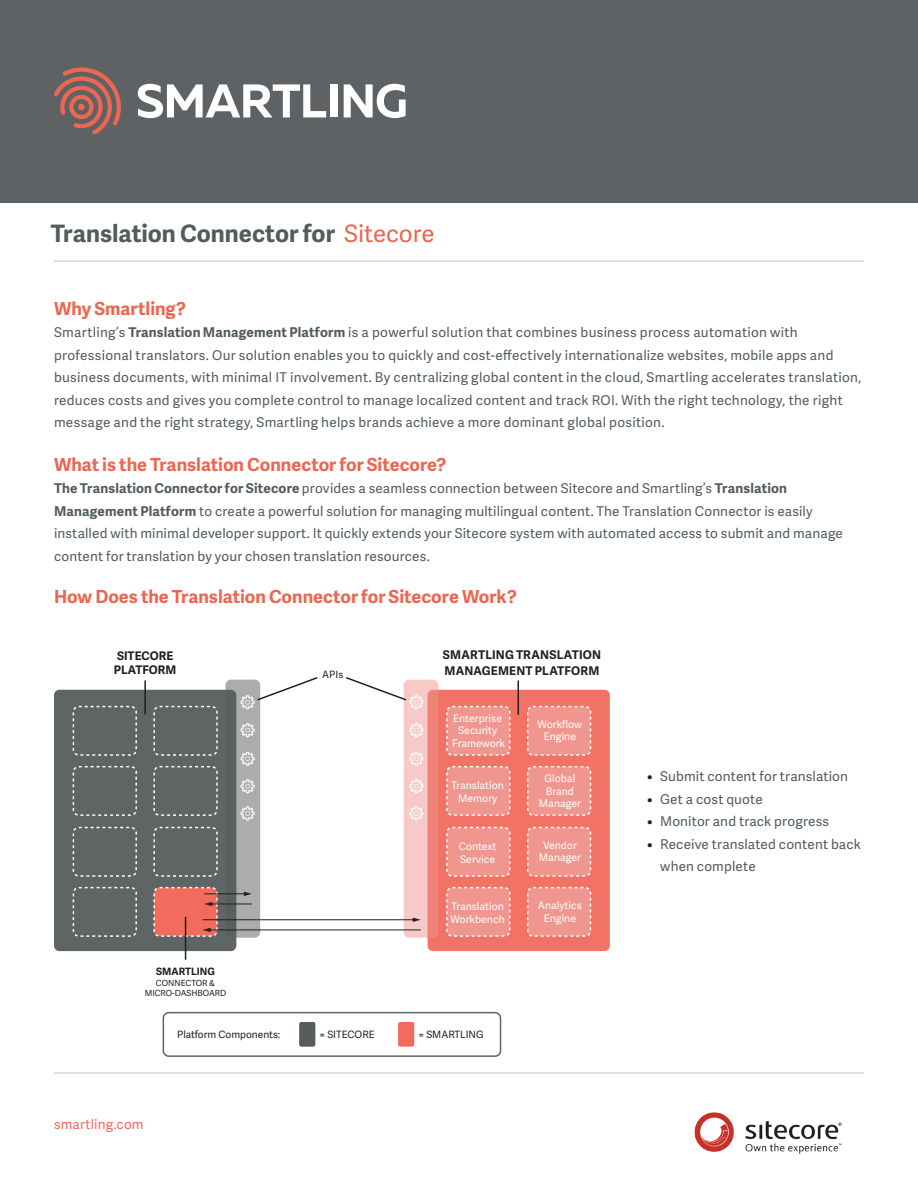
<style>
.page{position:relative;width:918px;height:1188px;background:#fff}
.page>*{position:absolute;margin:0;border:0;box-sizing:border-box;transform-origin:0 0}
.t1{font:700 24px "Adelle Sans";color:#525c5c}
.t2{font:700 18px "Adelle Sans";color:#ec6750}
.t3{font:13.5px/22.5px "Adelle Sans";letter-spacing:.015em;color:#525c5c}
.t4{font:13.5px "Adelle Sans";letter-spacing:.01em;color:#f26b5c}
.t5{font:700 12px/16.5px "Adelle Sans";letter-spacing:.015em;color:#231f20}
.t6{font:700 11.85px/14.2px "Adelle Sans";color:#231f20}
.t7{font:10.5px/12.6px "Adelle Sans";color:#fff;text-align:center}
.t8{font:10.2px "Adelle Sans";color:#231f20}
.t9{font:700 10.2px "Adelle Sans";color:#231f20}
.t10{font:8.4px/10.2px "Adelle Sans";color:#231f20;text-align:center}
.s1{font-weight:400;color:#ec6750}
.s2{font-weight:700}
.s3{font-weight:700;color:#231f20}
</style>
<div class="page">
<div style="left:0;top:0;width:918px;height:202px;background:#5e6264"></div>
<div style="left:54px;top:690px;width:182px;height:261px;background:#5f6464;border-radius:5px"></div>
<div style="left:73px;top:827px;width:64px;height:50px;border:2px dashed #fff;border-radius:5px"></div>
<div style="left:73px;top:766px;width:64px;height:50px;border:2px dashed #fff;border-radius:5px"></div>
<div style="left:73px;top:706px;width:64px;height:50px;border:2px dashed #fff;border-radius:5px"></div>
<div style="left:153px;top:706px;width:65px;height:50px;border:2px dashed #fff;border-radius:5px"></div>
<div style="left:153px;top:766px;width:65px;height:50px;border:2px dashed #fff;border-radius:5px"></div>
<div style="left:153px;top:827px;width:65px;height:50px;border:2px dashed #fff;border-radius:5px"></div>
<div style="left:73px;top:887px;width:64px;height:50px;border:2px dashed #fff;border-radius:5px"></div>
<div style="left:154px;top:888px;width:63px;height:48px;background:#f26b5d;border-radius:5px"></div>
<div style="left:153px;top:887px;width:65px;height:50px;border:2px dashed #fff;border-radius:5px"></div>
<svg style="left:225px;top:680px;width:35px;height:258px;fill:#abadad"></svg>
<svg style="left:241px;top:806px;width:14px;height:14px"></svg>
<svg style="left:241px;top:779px;width:14px;height:14px"></svg>
<svg style="left:241px;top:752px;width:14px;height:14px"></svg>
<svg style="left:241px;top:723px;width:14px;height:14px"></svg>
<div style="left:428px;top:690px;width:182px;height:261px;background:#f27265;border-radius:5px"></div>
<div style="left:447px;top:828px;width:63px;height:48px;background:#ef968f;border-radius:5px"></div>
<div style="left:446px;top:827px;width:64px;height:50px;border:2px dashed #fff;border-radius:5px"></div>
<div style="left:447px;top:767px;width:63px;height:48px;background:#ef968f;border-radius:5px"></div>
<div style="left:446px;top:766px;width:64px;height:50px;border:2px dashed #fff;border-radius:5px"></div>
<svg style="left:404px;top:680px;width:34px;height:258px;background:#f4b0ab"></svg>
<svg style="left:409px;top:806px;width:14px;height:14px"></svg>
<svg style="left:409px;top:779px;width:14px;height:14px"></svg>
<svg style="left:409px;top:752px;width:14px;height:14px"></svg>
<svg style="left:409px;top:723px;width:14px;height:14px"></svg>
<div style="left:447px;top:707px;width:63px;height:48px;background:#ef968f;border-radius:5px"></div>
<div style="left:446px;top:706px;width:64px;height:50px;border:2px dashed #fff;border-radius:5px"></div>
<div style="left:528px;top:707px;width:62px;height:48px;background:#ef968f;border-radius:5px"></div>
<div style="left:527px;top:706px;width:64px;height:50px;border:2px dashed #fff;border-radius:5px"></div>
<div style="left:528px;top:767px;width:62px;height:48px;background:#ef968f;border-radius:5px"></div>
<div style="left:527px;top:766px;width:64px;height:50px;border:2px dashed #fff;border-radius:5px"></div>
<div style="left:528px;top:828px;width:62px;height:48px;background:#ef968f;border-radius:5px"></div>
<div style="left:527px;top:827px;width:64px;height:50px;border:2px dashed #fff;border-radius:5px"></div>
<div style="left:447px;top:888px;width:63px;height:48px;background:#ef968f;border-radius:5px"></div>
<div style="left:446px;top:887px;width:64px;height:50px;border:2px dashed #fff;border-radius:5px"></div>
<div style="left:528px;top:888px;width:62px;height:48px;background:#ef968f;border-radius:5px"></div>
<div style="left:527px;top:887px;width:64px;height:50px;border:2px dashed #fff;border-radius:5px"></div>
<hr style="left:204px;top:893px;width:41px;height:1px;background:#231f20">
<svg style="left:244px;top:892px;width:8px;height:4px"></svg>
<hr style="left:211px;top:904px;width:41px;height:1px;background:#231f20">
<svg style="left:204px;top:902px;width:8px;height:4px"></svg>
<hr style="left:209px;top:930px;width:212px;height:1px;background:#231f20">
<svg style="left:203px;top:928px;width:8px;height:4px"></svg>
<hr style="left:203px;top:919px;width:211px;height:1px;background:#231f20">
<svg style="left:413px;top:918px;width:8px;height:4px"></svg>
<hr style="left:144px;top:680px;width:2px;height:35px;background:#231f20">
<hr style="left:518px;top:680px;width:1px;height:35px;background:#231f20">
<hr style="left:185px;top:917px;width:1px;height:43px;background:#231f20">
<svg style="left:241px;top:677px;width:77px;height:32px"></svg>
<svg style="left:346px;top:677px;width:77px;height:32px"></svg>
<div style="left:299px;top:1022px;width:16px;height:25px;background:#575c5c;border-radius:2px"></div>
<div style="left:398px;top:1022px;width:16px;height:25px;background:#f26b5d;border-radius:2px"></div>
<div style="left:163px;top:1012px;width:338px;height:45px;border:2px solid #575c5c;border-radius:5px"></div>
<hr style="left:54px;top:1072px;width:810px;height:2px;background:#d6d9d9">
<hr style="left:54px;top:260px;width:810px;height:2px;background:#d6d9d9">
<img style="left:694px;top:1112px;width:148px;height:42px">
<svg style="left:138px;top:84px;width:188px;height:34px"></svg>
<div style="left:331px;top:84px;width:7px;height:33px;background:#fff"></div>
<svg style="left:344px;top:84px;width:62px;height:34px"></svg>
<svg style="left:54px;top:68px;width:67px;height:66px"></svg>
<h1 class="t1" style="left:51px;top:216px;width:385px">Translation Connector for <span class="s1">Sitecore</span></h1>
<h2 class="t2" style="left:54px;top:295px;width:134px">Why Smartling?</h2>
<p class="t3" style="left:54px;top:321px;width:809px">Smartling’s <span class="s2">Translation Management Platform</span> is a powerful solution that combines business process automation with professional translators. Our solution enables you to quickly and cost-effectively internationalize websites, mobile apps and business documents, with minimal IT involvement. By centralizing global content in the cloud, Smartling accelerates translation, reduces costs and gives you complete control to manage localized content and track ROI. With the right technology, the right message and the right strategy, Smartling helps brands achieve a more dominant global position.</p>
<h2 class="t2" style="left:54px;top:451px;width:394px">What is the Translation Connector for Sitecore?</h2>
<p class="t3" style="left:54px;top:477px;width:790px"><span class="s2">The Translation Connector for Sitecore</span> provides a seamless connection between Sitecore and Smartling’s <span class="s2">Translation Management Platform</span> to create a powerful solution for managing multilingual content. The Translation Connector is easily installed with minimal developer support. It quickly extends your Sitecore system with automated access to submit and manage content for translation by your chosen translation resources.</p>
<h2 class="t2" style="left:54px;top:583px;width:465px">How Does the Translation Connector for Sitecore Work?</h2>
<p class="t6" style="left:114px;top:648px;width:64px">SITECORE<br>PLATFORM</p>
<p class="t8" style="left:322px;top:667px;width:23px">APIs</p>
<p class="t9" style="left:156px;top:964px;width:60px">SMARTLING</p>
<p class="t10" style="left:145px;top:977px;width:83px">CONNECTOR &amp;<br>MICRO-DASHBOARD</p>
<p class="t5" style="left:443px;top:646px;width:160px">SMARTLING TRANSLATION<br>MANAGEMENT PLATFORM</p>
<p class="t6" style="left:460px;top:648px;width:119px">SMARTLING GLOBAL<br>FLUENCY PLATFORM</p>
<p class="t7" style="left:452px;top:711px;width:54px">Enterprise<br>Security<br>Framework</p>
<p class="t7" style="left:538px;top:717px;width:46px">Workflow<br>Engine</p>
<p class="t7" style="left:451px;top:779px;width:54px">Translation<br>Memory</p>
<p class="t7" style="left:539px;top:772px;width:44px">Global<br>Brand<br>Manager</p>
<p class="t7" style="left:459px;top:840px;width:39px;text-align:left">Context<br>Service</p>
<p class="t7" style="left:539px;top:838px;width:44px">Vendor<br>Manager</p>
<p class="t7" style="left:450px;top:900px;width:56px;text-align:left">Translation<br>Workbench</p>
<p class="t7" style="left:538px;top:899px;width:46px">Analytics<br>Engine</p>
<p class="t4" style="left:54px;top:1114px;width:91px">smartling.com</p>
<p class="t8" style="left:177px;top:1027px;width:105px">Platform Components:</p>
<p class="t8" style="left:319px;top:1027px;width:57px">= SITECORE</p>
<p class="t8" style="left:418px;top:1027px;width:67px">= SMARTLING</p>
<p class="t3" style="left:647px;top:765px;width:203px"><span class="s3">•</span> Submit content for translation</p>
<p class="t3" style="left:647px;top:787px;width:118px"><span class="s3">•</span> Get a cost quote</p>
<p class="t3" style="left:647px;top:810px;width:184px"><span class="s3">•</span> Monitor and track progress</p>
<p class="t3" style="left:660px;top:832px;width:202px;text-indent:-14px"><span class="s3">•</span> Receive translated content back when complete</p>
</div>
